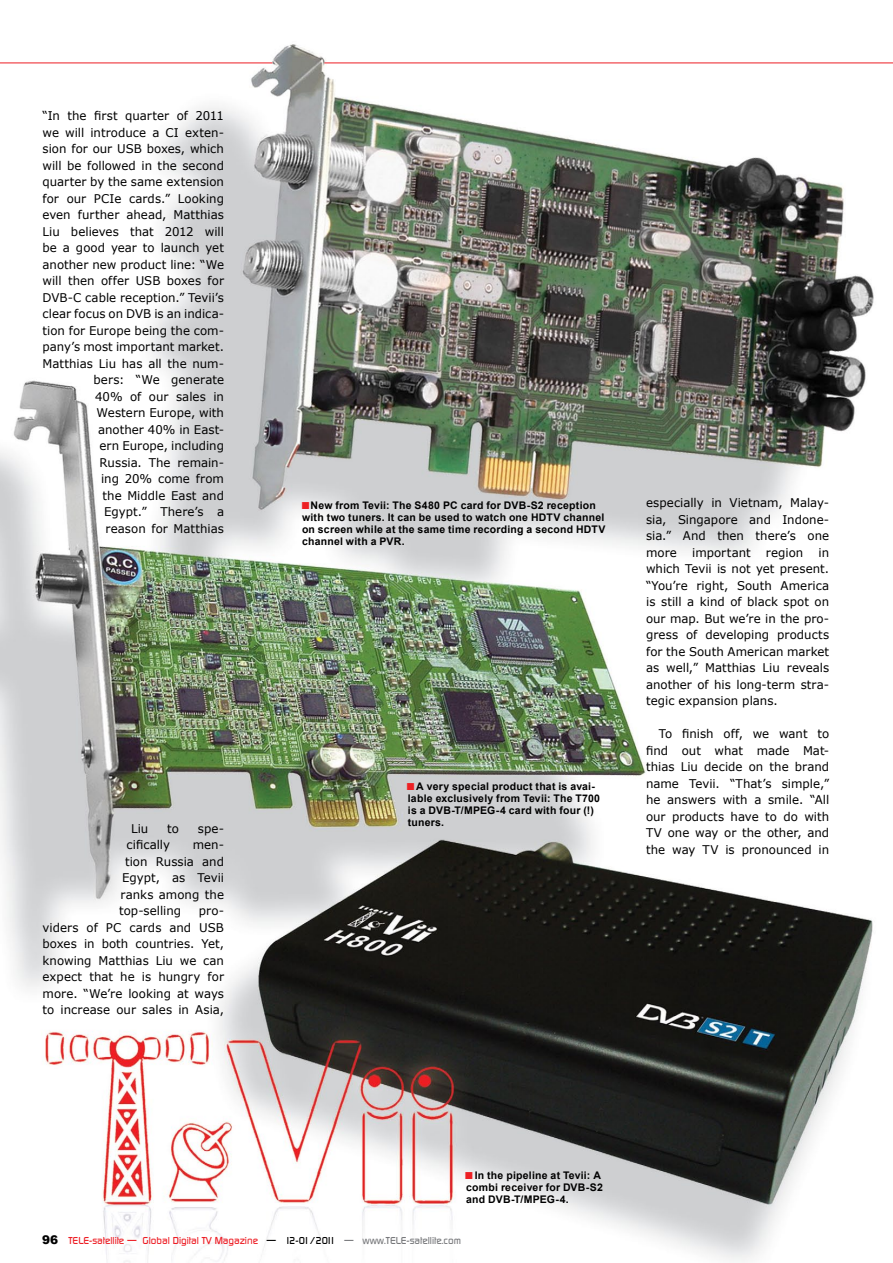
<style>
.page{position:relative;width:893px;height:1263px;background:#fff}
.page>*{position:absolute;margin:0;border:0;box-sizing:border-box;transform-origin:0 0}
.t1{font:15px "Arial";color:#ed2024}
.t2{font:12px/16.5px "Verdana";color:#000;text-align:justify}
.t3{font:700 10.5px/12px "Arial";letter-spacing:.02em;color:#000}
.t4{font:500 9.75px "Digital";color:#ed1d24}
.s1{font-family:"Arial";font-weight:900;font-size:12px;color:#000}
.s2{color:#000}
.s3{color:#77787b}
</style>
<div class="page">
<img style="left:0;top:44px;width:893px;height:1219px">
<hr style="left:0;top:63px;width:272px;height:1px;background:#ed1d24">
<hr style="left:324px;top:63px;width:569px;height:1px;background:#ed1d24">
<p class="t2" style="left:43px;top:108px;width:183px;text-align:right">“In the first quarter of 2011 we will introduce a CI exten&shy;sion for our USB boxes, which will be followed in the second quarter by the same extension for our PCIe cards.” Looking even further ahead, Matthias<br>Liu believes that 2012 will be a good year to launch yet another new product line: “We will then offer USB boxes for<br>DVB-C cable reception.” Tevii’s clear focus on DVB is an indica&shy;tion for Europe being the com&shy;pany’s most important market.<br>Matthias Liu has all the num&shy;bers: “We generate<br>40% of our sales in<br>Western Europe, with<br>another 40% in East-<br>ern Europe, including<br>Russia. The remain-<br>ing 20% come from<br>the Middle East and<br>Egypt.” There’s a<br>reason for Matthias</p>
<p class="t2" style="left:131px;top:820px;width:19px">Liu</p>
<p class="t2" style="left:167px;top:820px;width:13px">to</p>
<p class="t2" style="left:198px;top:820px;width:28px">spe-</p>
<p class="t2" style="left:127px;top:837px;width:45px">cifically</p>
<p class="t2" style="left:193px;top:837px;width:33px">men-</p>
<p class="t2" style="left:125px;top:853px;width:100px">tion Russia and</p>
<p class="t2" style="left:122px;top:870px;width:104px">Egypt, as Tevii</p>
<p class="t2" style="left:121px;top:886px;width:105px">ranks among the</p>
<p class="t2" style="left:119px;top:903px;width:64px">top-selling</p>
<p class="t2" style="left:43px;top:903px;width:183px;text-indent:156px">pro&shy;viders of PC cards and USB boxes in both countries. Yet, knowing Matthias Liu we can expect that he is hungry for more. “We’re looking at ways to increase our sales in Asia,</p>
<p class="t3" style="left:302px;top:499px;width:305px;text-indent:9px">New from Tevii: The S480 PC card for DVB-S2 reception with two tuners. It can be used to watch one HDTV channel on screen while at the same time recording a second HDTV channel with a PVR.</p>
<p class="t1" style="left:301px;top:494px;width:11px">■</p>
<p class="t3" style="left:408px;top:780px;width:194px;text-indent:9px">A very special product that is avai&shy;lable exclusively from Tevii: The T700 is a DVB-T/MPEG-4 card with four (!) tuners.</p>
<p class="t1" style="left:406px;top:775px;width:11px">■</p>
<p class="t2" style="left:646px;top:495px;width:185px">especially in Vietnam, Malay&shy;sia, Singapore and Indone&shy;sia.” And then there’s one more</p>
<p class="t2" style="left:646px;top:544px;width:185px;text-indent:172px">in which Tevii is not yet present. “You’re right, South America is still a kind of black spot on our map. But we’re in the pro&shy;gress of developing products for the South American market as well,” Matthias Liu reveals another of his long-term stra&shy;tegic expansion plans.</p>
<p class="t2" style="left:646px;top:726px;width:185px;text-indent:13px">To finish off, we want to find out what made Mat&shy;thias Liu decide on the brand name Tevii. “That’s simple,” he answers with a smile. “All our products have to do with TV one way or the other, and the way TV is pronounced in</p>
<p class="t2" style="left:692px;top:544px;width:60px">important</p>
<p class="t2" style="left:766px;top:544px;width:39px">region</p>
<p class="t3" style="left:466px;top:1169px;width:138px;text-indent:9px">In the pipeline at Tevii: A combi receiver for DVB-S2 and DVB-T/MPEG-4.</p>
<p class="t1" style="left:464px;top:1164px;width:11px">■</p>
<p class="t4" style="left:42px;top:1235px;width:420px"><span class="s1">96</span> TELE-satellite — Global Digital TV Magazine <span class="s2">— 12-01/2011</span> <span class="s3">— www.TELE-satellite.com</span></p>
</div>
